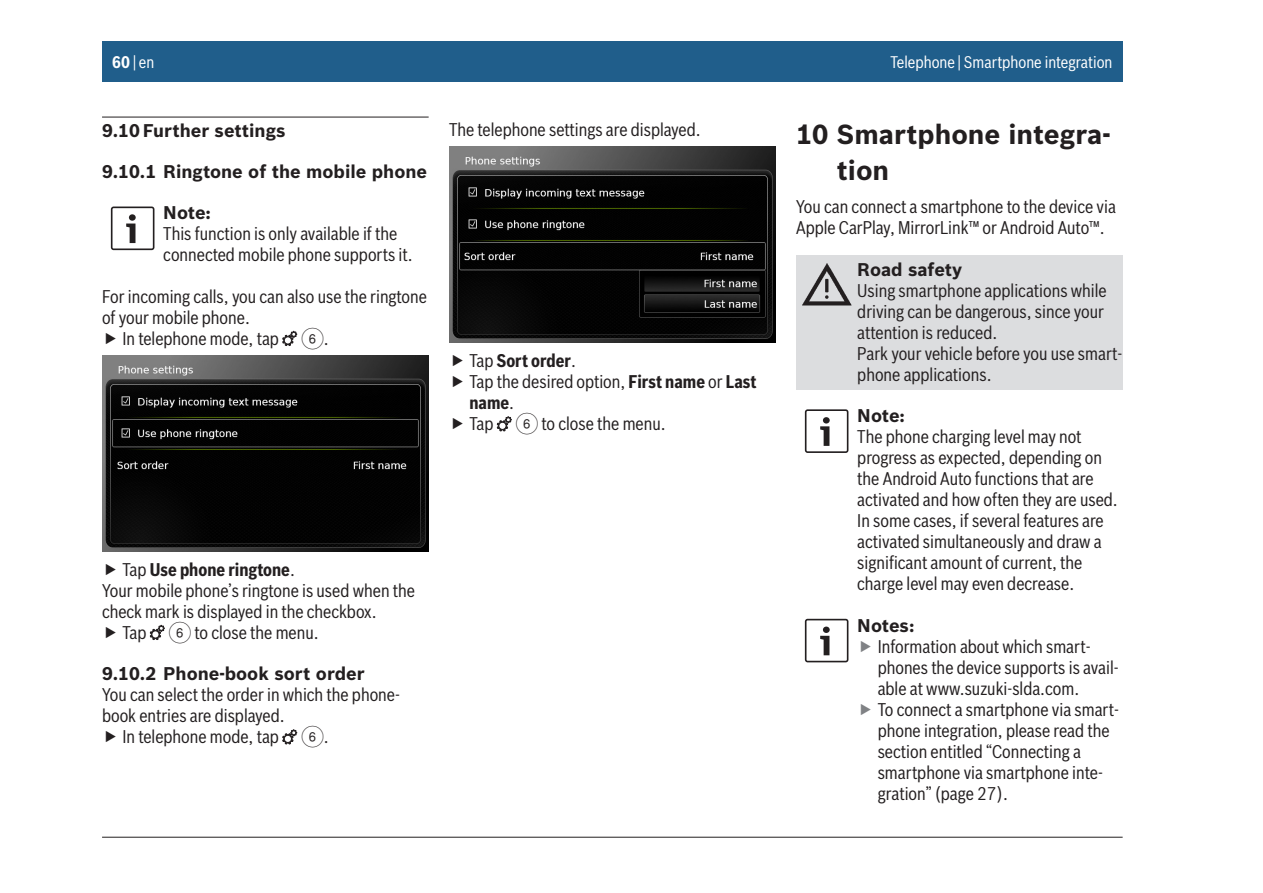
<style>
.page{position:relative;width:1263px;height:893px;background:#fff}
.page>*{position:absolute;margin:0;border:0;box-sizing:border-box;transform-origin:0 0}
.t1{font:700 27px/36px "Bosch Sans";color:#231f20}
.Hinweis_Text{font:18px/21px "Bosch Sans Cond";color:#231f20}
.Fließtext{font:18px/21px "Bosch Sans Cond";color:#231f20}
.Hinweis_Titel{font:700 18px "Bosch Sans";color:#231f20}
.Hinweis_TextAbs{font:18px/21px "Bosch Sans Cond";color:#231f20}
.t2{font:700 18px "Bosch Sans Cond";color:#231f20}
.Kolumne_links{font:16.5px "Bosch Sans Cond";color:#fff}
.s1{font-weight:700}
.s2{font-family:"Pos Blau Ziffern"}
.s3{font-weight:400}
</style>
<div class="page">
<div style="left:102px;top:41px;width:1021px;height:41px;background:#205e8b"></div>
<hr style="left:102px;top:837px;width:1021px;height:1px;background:#231f20">
<div style="left:796px;top:255px;width:326px;height:135px;background:#dcdddf"></div>
<hr style="left:102px;top:117px;width:327px;height:1px;background:#231f20">
<svg style="left:111px;top:207px;width:43px;height:43px"></svg>
<svg style="left:282px;top:331px;width:15px;height:15px"></svg>
<img style="left:102px;top:356px;width:327px;height:196px">
<svg style="left:150px;top:625px;width:15px;height:15px"></svg>
<svg style="left:282px;top:729px;width:15px;height:16px"></svg>
<img style="left:449px;top:147px;width:327px;height:196px">
<svg style="left:497px;top:416px;width:15px;height:15px"></svg>
<img style="left:802px;top:263px;width:50px;height:43px">
<svg style="left:805px;top:409px;width:43px;height:44px"></svg>
<svg style="left:805px;top:619px;width:43px;height:43px"></svg>
<p class="Kolumne_links" style="left:112px;top:52px;width:44px"><span class="s1">60</span> | en</p>
<p class="Hinweis_Titel" style="left:102px;top:119px;width:185px">9.10 Further settings</p>
<p class="Hinweis_Titel" style="left:102px;top:160px;width:326px">9.10.1 Ringtone of the mobile phone</p>
<p class="Hinweis_Titel" style="left:163px;top:202px;width:49px">Note:</p>
<p class="Hinweis_TextAbs" style="left:163px;top:223px;width:251px">This function is only available if the connected mobile phone supports it.</p>
<p class="Fließtext" style="left:102px;top:286px;width:326px">For incoming calls, you can also use the ringtone of your mobile phone.</p>
<p class="Hinweis_Text" style="left:122px;top:328px;width:208px">In telephone mode, tap <span class="s2">6</span>.</p>
<p class="Fließtext" style="left:449px;top:119px;width:253px">The telephone settings are displayed.</p>
<p class="t2" style="left:469px;top:350px;width:108px"><span class="s3">Tap</span> Sort order<span class="s3">.</span></p>
<p class="Hinweis_Text" style="left:469px;top:371px;width:289px">Tap the desired option, <span class="s1">First name</span> or <span class="s1">Last name</span>.</p>
<p class="Hinweis_Text" style="left:469px;top:413px;width:198px">Tap <span class="s2">6</span> to close the menu.</p>
<p class="t2" style="left:122px;top:558px;width:174px"><span class="s3">Tap</span> Use phone ringtone<span class="s3">.</span></p>
<p class="Fließtext" style="left:102px;top:580px;width:314px">Your mobile phone’s ringtone is used when the check mark is displayed in the checkbox.</p>
<p class="Hinweis_Text" style="left:122px;top:622px;width:198px">Tap <span class="s2">6</span> to close the menu.</p>
<p class="Hinweis_Titel" style="left:102px;top:663px;width:264px">9.10.2 Phone-book sort order</p>
<p class="Fließtext" style="left:102px;top:684px;width:299px">You can select the order in which the phone&shy;book entries are displayed.</p>
<p class="Hinweis_Text" style="left:122px;top:726px;width:208px">In telephone mode, tap <span class="s2">6</span>.</p>
<p class="Kolumne_links" style="left:890px;top:52px;width:224px">Telephone | Smartphone integration</p>
<p class="t1" style="left:837px;top:116px;width:275px;text-indent:-41px">10 Smartphone integra&shy;tion</p>
<p class="Fließtext" style="left:796px;top:196px;width:321px">You can connect a smartphone to the device via<br>Apple CarPlay, MirrorLink™ or Android Auto™.</p>
<p class="Hinweis_Titel" style="left:857px;top:258px;width:107px">Road safety</p>
<p class="Hinweis_Text" style="left:857px;top:280px;width:251px">Using smartphone applications while driving can be dangerous, since your attention is reduced.</p>
<p class="Hinweis_Text" style="left:857px;top:343px;width:267px">Park your vehicle before you use smart&shy;phone applications.</p>
<p class="Hinweis_Titel" style="left:857px;top:405px;width:49px">Note:</p>
<p class="Hinweis_Text" style="left:857px;top:426px;width:262px">The phone charging level may not progress as expected, depending on the Android Auto functions that are activated and how often they are used.</p>
<p class="Hinweis_Text" style="left:857px;top:510px;width:248px">In some cases, if several features are activated simultaneously and draw a significant amount of current, the charge level may even decrease.</p>
<p class="Hinweis_Titel" style="left:857px;top:614px;width:59px">Notes:</p>
<p class="Hinweis_Text" style="left:878px;top:636px;width:242px">Information about which smart&shy;phones the device supports is avail&shy;able at www.suzuki-slda.com.</p>
<p class="Hinweis_Text" style="left:878px;top:699px;width:243px">To connect a smartphone via smart&shy;phone integration, please read the section entitled “Connecting a smartphone via smartphone inte&shy;gration” (page 27).</p>
</div>
